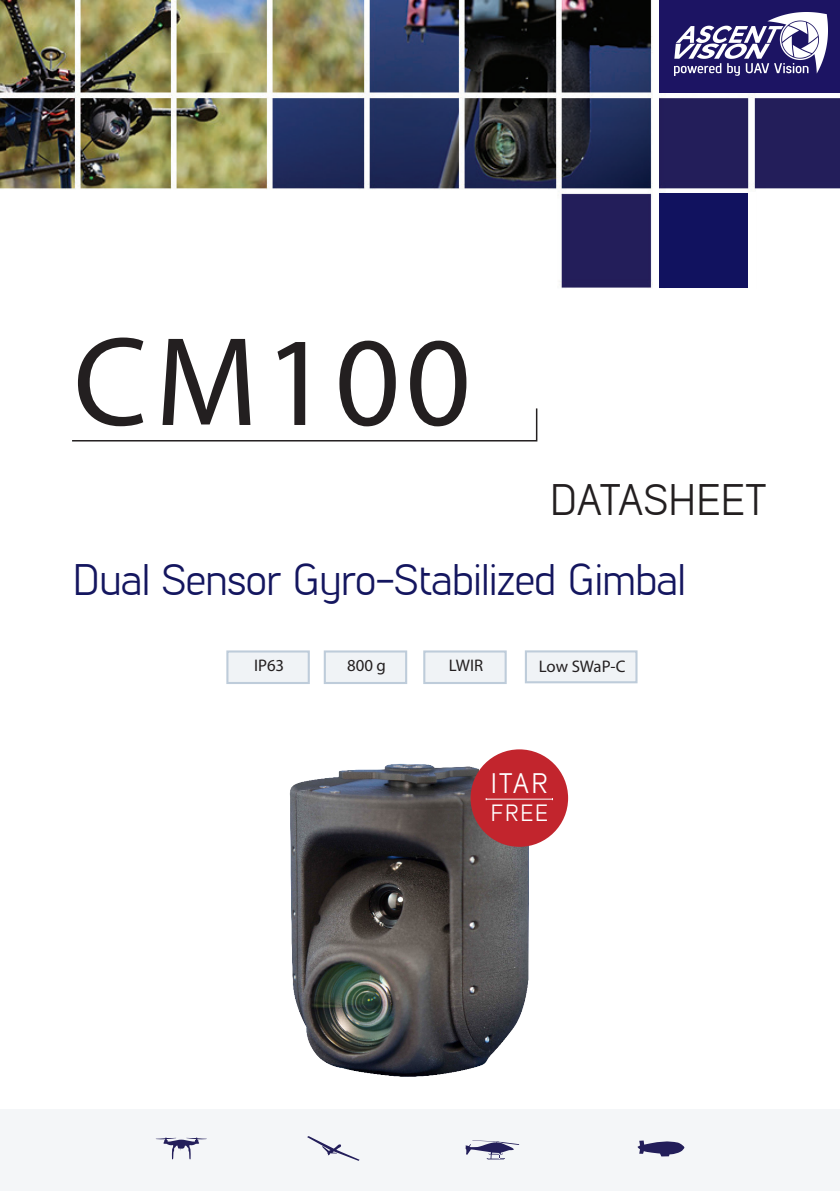
<style>
.page{position:relative;width:840px;height:1191px;background:#fff}
.page>*{position:absolute;margin:0;border:0;box-sizing:border-box;transform-origin:0 0}
.t1{font:127.6px "Myriad Pro";letter-spacing:.045em;color:#231f20}
.t2{font:44px "Lintel";letter-spacing:-.03em;color:#14165f}
.t3{font:44px "Lintel";letter-spacing:-.02em;color:#231f20}
.t4{font:28.2px "Lintel";color:#fff}
.t5{font:23.4px "Lintel";color:#fff}
.t6{font:16.8px "Myriad Pro";color:#231f20}
</style>
<div class="page">
<svg style="left:72px;top:408px;width:466px;height:34px"></svg>
<div style="left:0;top:1109px;width:839px;height:82px;background:#f4f6f8"></div>
<svg style="left:465px;top:1140px;width:54px;height:19px"></svg>
<svg style="left:637px;top:1140px;width:47px;height:16px"></svg>
<svg style="left:155px;top:1137px;width:52px;height:22px"></svg>
<svg style="left:307px;top:1136px;width:52px;height:24px"></svg>
<img style="left:289px;top:763px;width:249px;height:314px">
<div style="left:226px;top:650px;width:83px;height:34px;background:#f0f3f6;border:2px solid #beccda"></div>
<div style="left:524px;top:650px;width:113px;height:33px;background:#f0f3f6;border:2px solid #beccda"></div>
<div style="left:323px;top:650px;width:84px;height:34px;background:#f0f3f6;border:2px solid #beccda"></div>
<div style="left:423px;top:650px;width:83px;height:34px;background:#f0f3f6;border:2px solid #beccda"></div>
<img style="left:0;top:0;width:839px;height:289px">
<div style="left:657px;top:194px;width:95px;height:94px;background:#11125f"></div>
<div style="left:747px;top:192px;width:8px;height:99px;background:#fff"></div>
<div style="left:656px;top:0;width:183px;height:93px;background:#1c1463"></div>
<div style="left:653px;top:0;width:5px;height:290px;background:#fff"></div>
<img style="left:674px;top:12px;width:153px;height:63px">
<div style="left:470px;top:749px;width:97px;height:98px;background:#c2252d;border-radius:50%"></div>
<hr style="left:486px;top:799px;width:66px;height:1px;background:#fff">
<p class="t1" style="left:73px;top:303px;width:399px">CM100</p>
<p class="t3" style="left:549px;top:473px;width:219px">DATASHEET</p>
<p class="t2" style="left:72px;top:553px;width:615px">Dual Sensor Gyro-Stabilized Gimbal</p>
<p class="t6" style="left:254px;top:655px;width:32px">IP63</p>
<p class="t6" style="left:347px;top:655px;width:40px">800 g</p>
<p class="t6" style="left:448px;top:655px;width:36px">LWIR</p>
<p class="t6" style="left:538px;top:655px;width:88px">Low SWaP-C</p>
<p class="t4" style="left:490px;top:766px;width:59px">ITAR</p>
<p class="t5" style="left:490px;top:798px;width:59px">FREE</p>
</div>
